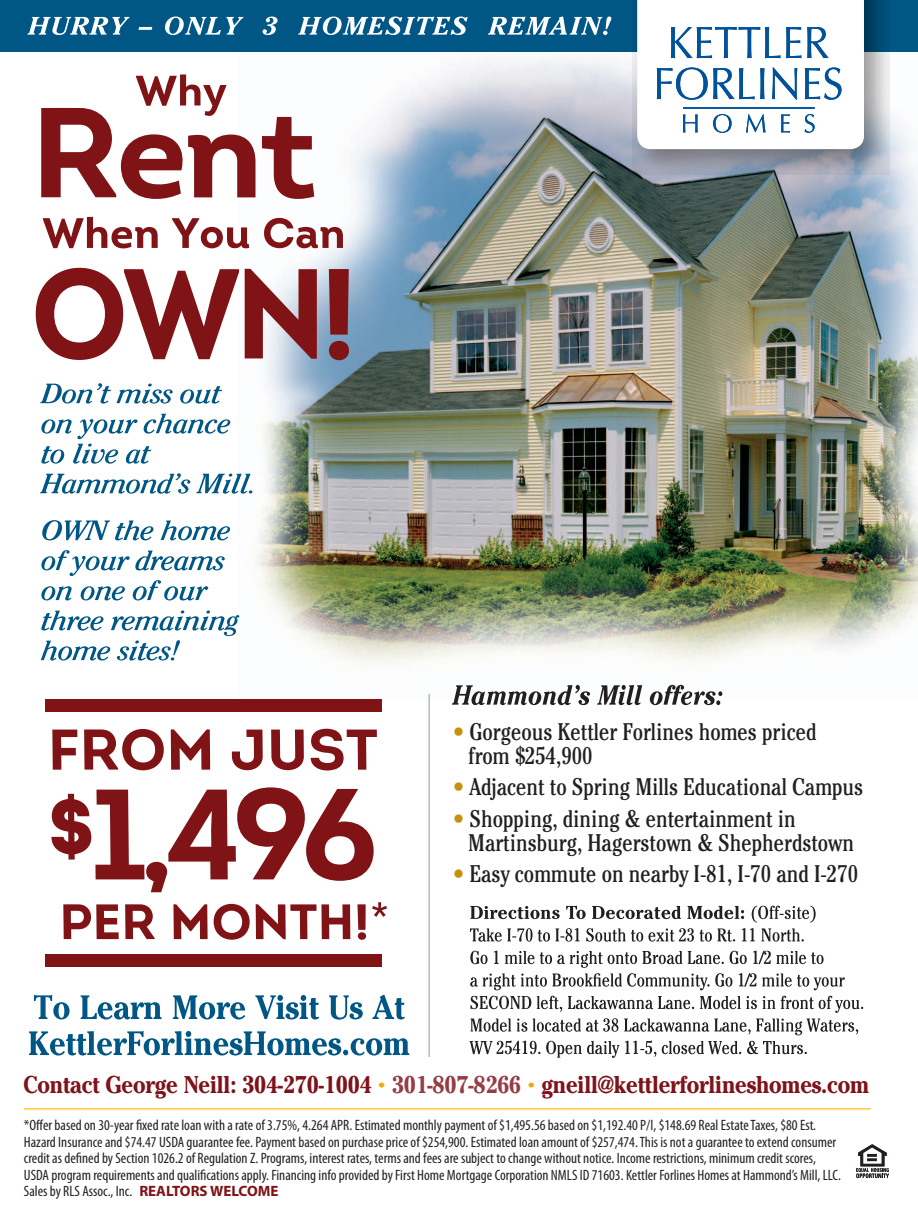
<style>
.page{position:relative;width:918px;height:1221px;background:#fff}
.page>*{position:absolute;margin:0;border:0;box-sizing:border-box;transform-origin:0 0}
.t1{font:700 128.25px "Intro";color:#7f1316}
.t2{font:700 57.3px "Intro";color:#7f1316}
.t3{font:700 49.5px "Intro";color:#7f1316}
.t4{font:700 24.15px "Cheltenham";letter-spacing:-.01em;color:#7e131b;scale:.9 1}
.t5{font:condensed 24px/24px "Cheltenham";color:#231f20}
.t6{font:condensed 15px/16.5px "Myriad Pro";color:#231f20}
.s1{font-weight:400;font-size:51.75px}
.s2{color:#c5900a}
.s3{font-size:14.1px;color:#ecab11}
.s4{color:#963c44}
.s5{font-weight:700;font-stretch:normal;color:#7f1316}
</style>
<div class="page">
<img style="left:239px;top:58px;width:679px;height:641px">
<svg style="left:856px;top:1144px;width:33px;height:33px"></svg>
<svg style="left:29px;top:1030px;width:380px;height:25px"></svg>
<svg style="left:34px;top:994px;width:371px;height:25px"></svg>
<hr style="left:24px;top:1107px;width:847px;height:2px;background:#fecb38">
<svg style="left:452px;top:684px;width:270px;height:21px"></svg>
<svg style="left:41px;top:610px;width:198px;height:50px"></svg>
<svg style="left:41px;top:550px;width:184px;height:50px"></svg>
<svg style="left:42px;top:520px;width:188px;height:20px"></svg>
<svg style="left:40px;top:473px;width:212px;height:20px"></svg>
<svg style="left:41px;top:413px;width:189px;height:50px"></svg>
<svg style="left:40px;top:383px;width:182px;height:20px"></svg>
<hr style="left:429px;top:693px;width:1px;height:363px;background:#95979a">
<div style="left:0;top:0;width:918px;height:52px;background:#005785"></div>
<svg style="left:632px;top:0;width:258px;height:175px;background:#8896a6"></svg>
<svg style="left:637px;top:0;width:227px;height:149px"></svg>
<hr style="left:683px;top:107px;width:132px;height:2px;background:#01529a">
<svg style="left:27px;top:16px;width:584px;height:19px"></svg>
<svg style="left:36px;top:268px;width:313px;height:92px"></svg>
<svg style="left:43px;top:217px;width:300px;height:32px"></svg>
<svg style="left:41px;top:74px;width:273px;height:128px"></svg>
<svg style="left:470px;top:1018px;width:388px;height:39px"></svg>
<svg style="left:470px;top:973px;width:393px;height:39px"></svg>
<svg style="left:470px;top:950px;width:354px;height:17px"></svg>
<svg style="left:470px;top:928px;width:334px;height:13px"></svg>
<svg style="left:470px;top:905px;width:346px;height:17px"></svg>
<div style="left:45px;top:699px;width:337px;height:13px;background:#7f1316"></div>
<div style="left:45px;top:953px;width:337px;height:13px;background:#7f1316"></div>
<h2 class="t2" style="left:48px;top:712px;width:332px">FROM JUST</h2>
<h1 class="t1" style="left:49px;top:752px;width:333px"><sup>$</sup>1,496</h1>
<h3 class="t3" style="left:60px;top:890px;width:333px">PER MONTH!<span class="s1">*</span></h3>
<h3 class="t5" style="left:468px;top:719px;width:350px;text-indent:-16px"><span class="s2">•</span> Gorgeous Kettler Forlines homes priced from $254,900</h3>
<h3 class="t5" style="left:453px;top:774px;width:412px"><span class="s2">•</span> Adjacent to Spring Mills Educational Campus</h3>
<h3 class="t5" style="left:468px;top:806px;width:387px;text-indent:-16px"><span class="s2">•</span> Shopping, dining &amp; entertainment in<br>Martinsburg, Hagerstown &amp; Shepherdstown</h3>
<h3 class="t5" style="left:453px;top:861px;width:407px"><span class="s2">•</span> Easy commute on nearby I-81, I-70 and I-270</h3>
<h3 class="t4" style="left:23px;top:1069px;width:941px">Contact George Neill: 304-270-1004 <span class="s3">•</span> <span class="s4">301-807-8266</span> <span class="s3">•</span> gneill@kettlerforlineshomes.com</h3>
<p class="t6" style="left:24px;top:1116px;width:819px">*Offer based on 30-year fixed rate loan with a rate of 3.75%, 4.264 APR. Estimated monthly payment of $1,495.56 based on $1,192.40 P/I, $148.69 Real Estate Taxes, $80 Est.<br>Hazard Insurance and $74.47 USDA guarantee fee. Payment based on purchase price of $254,900. Estimated loan amount of $257,474. This is not a guarantee to extend consumer credit as defined by Section 1026.2 of Regulation Z. Programs, interest rates, terms and fees are subject to change without notice. Income restrictions, minimum credit scores, USDA program requirements and qualifications apply. Financing info provided by First Home Mortgage Corporation NMLS ID 71603. Kettler Forlines Homes at Hammond’s Mill, LLC.<br>Sales by RLS Assoc., Inc. <span class="s5">REALTORS WELCOME</span></p>
</div>
